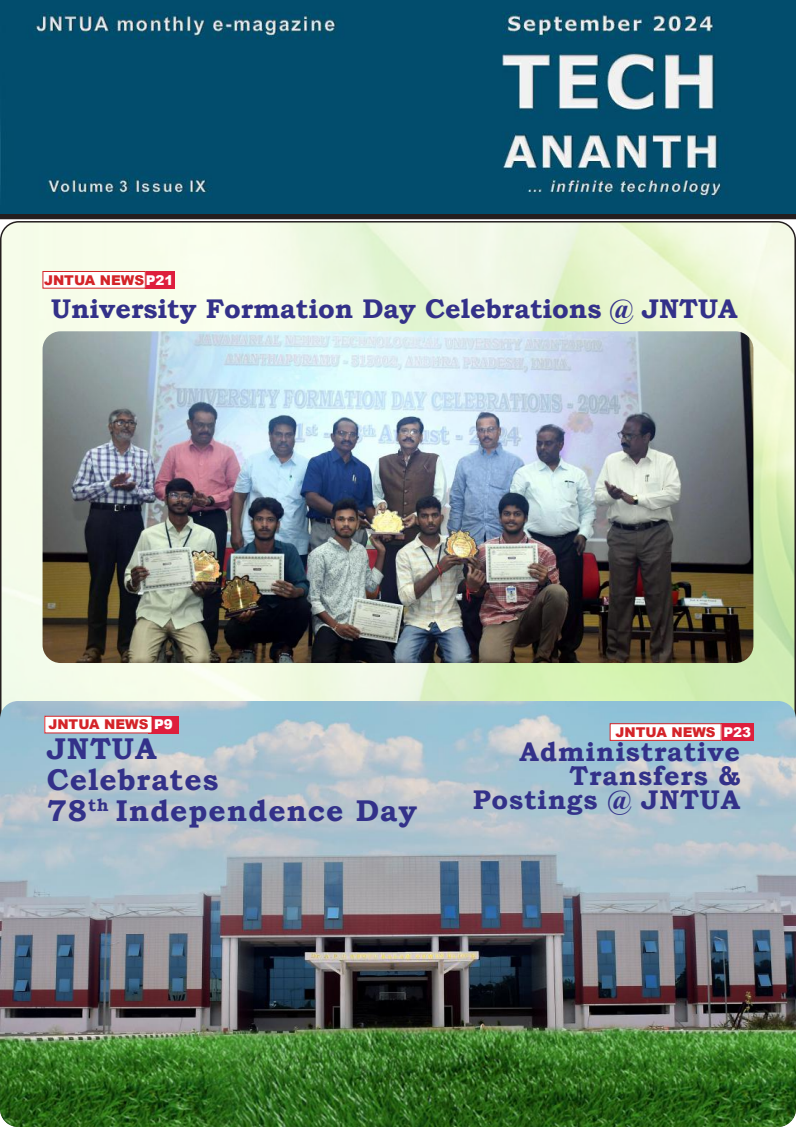
<style>
.page{position:relative;width:796px;height:1127px;background:#fff}
.page>*{position:absolute;margin:0;border:0;box-sizing:border-box;transform-origin:0 0}
.t1{font:700 30px/31px "Bookman Old Style";letter-spacing:.03em;color:#333189}
.t2{font:700 27px "Bookman Old Style";color:#333189}
.t3{font:700 27px/24px "Bookman Old Style";letter-spacing:.03em;color:#333189;text-align:right}
.t4{font:900 13.5px "Arial";color:#d42429}
.s1{color:#fff}
</style>
<div class="page">
<img style="left:1px;top:222px;width:793px;height:479px">
<svg style="left:0;top:213px;width:795px;height:6px;background:#1e262c"></svg>
<img style="left:0;top:0;width:795px;height:213px">
<img style="left:0;top:701px;width:795px;height:426px">
<div style="left:148px;top:716px;width:31px;height:17px;background:#de1f3d"></div>
<div style="left:45px;top:716px;width:107px;height:17px;background:#fff"></div>
<div style="left:44px;top:716px;width:108px;height:17px;border:1px solid #d42429"></div>
<div style="left:720px;top:723px;width:33px;height:18px;background:#de1f3d"></div>
<div style="left:609px;top:724px;width:111px;height:16px;background:#fff"></div>
<div style="left:609px;top:723px;width:112px;height:18px;border:1px solid #d42429"></div>
<img style="left:43px;top:331px;width:710px;height:332px">
<div style="left:145px;top:271px;width:29px;height:17px;background:#de1f3d"></div>
<div style="left:43px;top:271px;width:102px;height:17px;background:#fff"></div>
<div style="left:43px;top:271px;width:103px;height:17px;border:1px solid #d42429"></div>
<p class="t4" style="left:44px;top:270px;width:131px">JNTUA NEWS<span class="s1">P21</span></p>
<p class="t2" style="left:51px;top:289px;width:687px">University Formation Day Celebrations @ JNTUA</p>
<p class="t4" style="left:48px;top:715px;width:126px">JNTUA NEWS <span class="s1">P9</span></p>
<p class="t1" style="left:47px;top:733px;width:371px">JNTUA<br>Celebrates<br>78<sup>th</sup> Independence Day</p>
<p class="t4" style="left:615px;top:722px;width:137px">JNTUA NEWS <span class="s1">P23</span></p>
<p class="t3" style="left:472px;top:739px;width:269px">Administrative<br>Transfers &amp;<br>Postings @ JNTUA</p>
</div>
